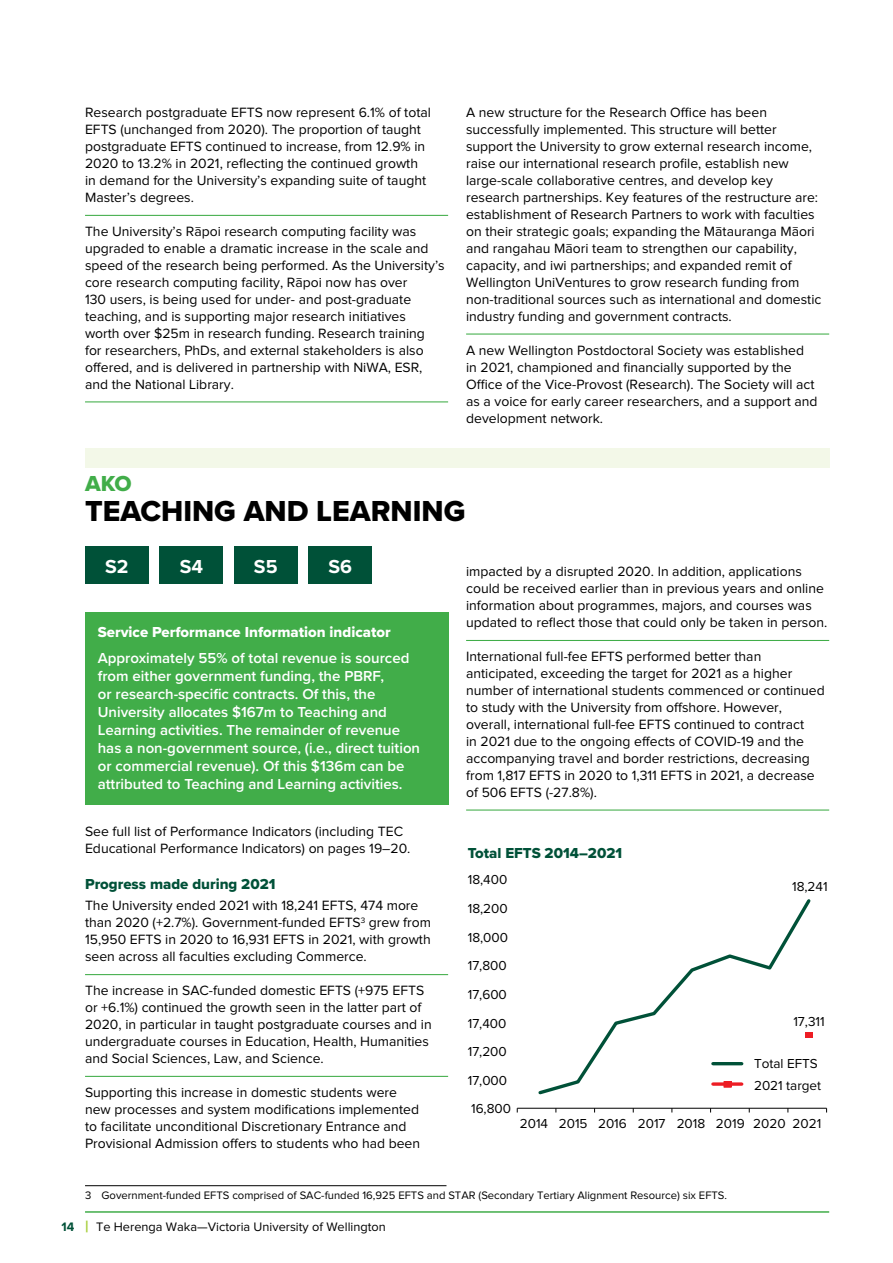
<style>
.page{position:relative;width:893px;height:1263px;background:#fff}
.page>*{position:absolute;margin:0;border:0;box-sizing:border-box;transform-origin:0 0}
.t1{font:30px "Proxima Nova Extrabld";color:#000}
.t2{font:22.5px "Proxima Nova Extrabld";color:#41ad49}
.t3{font:700 19.5px "Proxima Nova";color:#fff}
.t4{font:600 15px/18px "Proxima Nova";color:#fff}
.t5{font:15px "Proxima Nova Extrabld";color:#005138}
.t6{font:15px "Proxima Nova Extrabld";color:#fff}
.t7{font:13.95px/17px "m Proxima Nova";color:#000}
.t8{font:13.5px/21.8px "m Proxima Nova";color:#000}
.t9{font:12.75px "m Proxima Nova";color:#000}
.t10{font:11.25px "m Proxima Nova";color:#000}
.s1{font-family:"Proxima Nova";font-weight:700;color:#005138}
.s2{font-family:"Proxima Nova";font-weight:700;font-size:16.5px;color:#a6ce39}
</style>
<div class="page">
<hr style="left:85px;top:1211px;width:744px;height:2px;background:#41ad49">
<hr style="left:85px;top:215px;width:363px;height:1px;background:#41ad49">
<hr style="left:85px;top:401px;width:363px;height:1px;background:#41ad49">
<hr style="left:85px;top:1185px;width:361px;height:1px;background:#000">
<hr style="left:466px;top:333px;width:363px;height:2px;background:#41ad49">
<div style="left:85px;top:612px;width:363px;height:41px;background:#41ad49"></div>
<div style="left:85px;top:639px;width:363px;height:166px;background:#41ad49"></div>
<hr style="left:85px;top:974px;width:363px;height:1px;background:#41ad49">
<hr style="left:85px;top:1076px;width:363px;height:1px;background:#41ad49">
<hr style="left:466px;top:640px;width:363px;height:1px;background:#41ad49">
<hr style="left:466px;top:809px;width:363px;height:1px;background:#41ad49">
<div style="left:85px;top:547px;width:64px;height:37px;background:#005138"></div>
<div style="left:159px;top:547px;width:64px;height:37px;background:#005138"></div>
<div style="left:234px;top:547px;width:64px;height:37px;background:#005138"></div>
<div style="left:308px;top:547px;width:64px;height:37px;background:#005138"></div>
<hr style="left:517px;top:1108px;width:310px;height:1px;background:#000">
<svg style="left:538px;top:899px;width:275px;height:196px"></svg>
<hr style="left:713px;top:1062px;width:29px;height:3px;background:#005138">
<svg style="left:713px;top:1082px;width:29px;height:4px"></svg>
<div style="left:724px;top:1081px;width:7px;height:6px;background:#ed1d24"></div>
<div style="left:805px;top:1032px;width:7px;height:6px;background:#ed1d24"></div>
<div style="left:723px;top:1081px;width:9px;height:7px;border:1px solid #ed1d24"></div>
<div style="left:85px;top:448px;width:744px;height:19px;background:#f3f8e8"></div>
<p class="t7" style="left:85px;top:105px;width:347px">Research postgraduate EFTS now represent 6.1% of total EFTS (unchanged from 2020). The proportion of taught postgraduate EFTS continued to increase, from 12.9% in 2020 to 13.2% in 2021, reflecting the continued growth in demand for the University’s expanding suite of taught Master’s degrees.</p>
<p class="t7" style="left:85px;top:223px;width:361px">The University’s Rāpoi research computing facility was upgraded to enable a dramatic increase in the scale and speed of the research being performed. As the University’s core research computing facility, Rāpoi now has over<br>130 users, is being used for under- and post-graduate teaching, and is supporting major research initiatives<br>worth over $25m in research funding. Research training for researchers, PhDs, and external stakeholders is also offered, and is delivered in partnership with NiWA, ESR, and the National Library.</p>
<p class="t7" style="left:466px;top:105px;width:357px">A new structure for the Research Office has been successfully implemented. This structure will better support the University to grow external research income, raise our international research profile, establish new large-scale collaborative centres, and develop key research partnerships. Key features of the restructure are: establishment of Research Partners to work with faculties on their strategic goals; expanding the Mātauranga Māori and rangahau Māori team to strengthen our capability, capacity, and iwi partnerships; and expanded remit of Wellington UniVentures to grow research funding from non-traditional sources such as international and domestic industry funding and government contracts.</p>
<p class="t7" style="left:466px;top:342px;width:353px">A new Wellington Postdoctoral Society was established in 2021, championed and financially supported by the Office of the Vice-Provost (Research). The Society will act as a voice for early career researchers, and a support and development network.</p>
<h2 class="t2" style="left:85px;top:467px;width:48px">AKO</h2>
<h1 class="t1" style="left:85px;top:489px;width:382px">TEACHING AND LEARNING</h1>
<h3 class="t3" style="left:105px;top:552px;width:25px">S2</h3>
<h3 class="t3" style="left:180px;top:552px;width:25px">S4</h3>
<h3 class="t3" style="left:254px;top:552px;width:25px">S5</h3>
<h3 class="t3" style="left:328px;top:552px;width:25px">S6</h3>
<p class="t6" style="left:98px;top:621px;width:295px">Service Performance Information indicator</p>
<p class="t4" style="left:98px;top:649px;width:324px">Approximately 55% of total revenue is sourced from either government funding, the PBRF,<br>or research-specific contracts. Of this, the University allocates $167m to Teaching and Learning activities. The remainder of revenue has a non-government source, (i.e., direct tuition or commercial revenue). Of this $136m can be attributed to Teaching and Learning activities.</p>
<p class="t7" style="left:85px;top:823px;width:327px">See full list of Performance Indicators (including TEC<br>Educational Performance Indicators) on pages 19–20.</p>
<p class="t5" style="left:85px;top:873px;width:192px">Progress made during 2021</p>
<p class="t7" style="left:85px;top:898px;width:348px">The University ended 2021 with 18,241 EFTS, 474 more than 2020 (+2.7%). Government-funded EFTS<sup>3</sup> grew from 15,950 EFTS in 2020 to 16,931 EFTS in 2021, with growth seen across all faculties excluding Commerce.</p>
<p class="t7" style="left:85px;top:982px;width:348px">The increase in SAC-funded domestic EFTS (+975 EFTS or +6.1%) continued the growth seen in the latter part of 2020, in particular in taught postgraduate courses and in undergraduate courses in Education, Health, Humanities and Social Sciences, Law, and Science.</p>
<p class="t7" style="left:85px;top:1084px;width:337px">Supporting this increase in domestic students were new processes and system modifications implemented to facilitate unconditional Discretionary Entrance and Provisional Admission offers to students who had been</p>
<p class="t7" style="left:466px;top:563px;width:363px">impacted by a disrupted 2020. In addition, applications could be received earlier than in previous years and online information about programmes, majors, and courses was updated to reflect those that could only be taken in person.</p>
<p class="t7" style="left:466px;top:648px;width:360px">International full-fee EFTS performed better than anticipated, exceeding the target for 2021 as a higher number of international students commenced or continued to study with the University from offshore. However, overall, international full-fee EFTS continued to contract<br>in 2021 due to the ongoing effects of COVID-19 and the accompanying travel and border restrictions, decreasing from 1,817 EFTS in 2020 to 1,311 EFTS in 2021, a decrease of 506 EFTS (-27.8%).</p>
<p class="t5" style="left:468px;top:842px;width:156px">Total EFTS 2014–2021</p>
<p class="t8" style="left:468px;top:869px;width:41px">18,400</p>
<p class="t8" style="left:468px;top:898px;width:42px">18,200</p>
<p class="t8" style="left:468px;top:926px;width:42px">18,000</p>
<p class="t8" style="left:468px;top:955px;width:41px">17,800</p>
<p class="t8" style="left:468px;top:984px;width:41px">17,600</p>
<p class="t8" style="left:468px;top:1012px;width:40px">17,400</p>
<p class="t8" style="left:468px;top:1041px;width:41px">17,200</p>
<p class="t8" style="left:468px;top:1070px;width:41px">17,000</p>
<p class="t8" style="left:471px;top:1097px;width:42px">16,800</p>
<p class="t8" style="left:792px;top:876px;width:37px">18,241</p>
<p class="t8" style="left:793px;top:1010px;width:33px">17,311</p>
<p class="t8" style="left:754px;top:1053px;width:69px">Total EFTS<br>2021 target</p>
<p class="t8" style="left:520px;top:1113px;width:30px">2014</p>
<p class="t8" style="left:559px;top:1113px;width:264px">2015 2016 2017 2018 2019 2020 2021</p>
<p class="t10" style="left:85px;top:1189px;width:644px">3 Government-funded EFTS comprised of SAC-funded 16,925 EFTS and STAR (Secondary Tertiary Alignment Resource) six EFTS.</p>
<p class="t9" style="left:62px;top:1219px;width:326px"><span class="s1">14</span> <span class="s2">|</span> Te Herenga Waka—Victoria University of Wellington</p>
</div>
